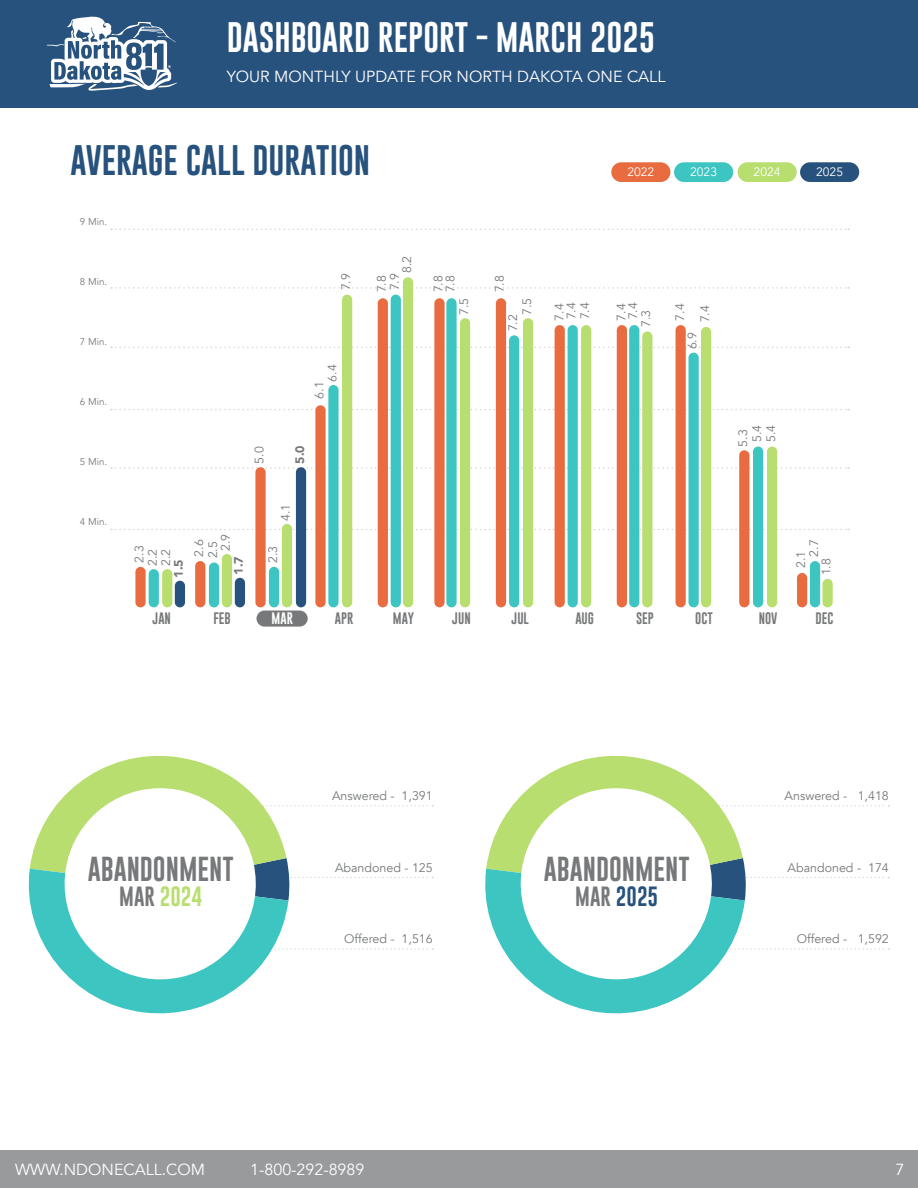
<style>
.page{position:relative;width:918px;height:1188px;background:#fff}
.page>*{position:absolute;margin:0;border:0;box-sizing:border-box;transform-origin:0 0}
.t1{font:31.2px "Gobold";color:#fff}
.t2{font:31.2px "Gobold";color:#27527d}
.t3{font:25.35px "Gobold";color:#76787a}
.t4{font:20.4px "Gobold";color:#b8de6f}
.t5{font:20.4px "Gobold";color:#27527d}
.t6{font:16.05px "Avenir";color:#fff}
.t7{font:12.45px "Avenir";color:#76787a}
.t8{font:12.3px "Avenir";color:#76787a}
.t9{font:900 12.3px "Avenir";color:#76787a}
.t10{font:12.15px "Gobold";color:#76787a}
.t11{font:12.15px "Avenir";color:#fff}
.t12{font:12.15px "Gobold";color:#787a7a}
.t13{font:12.15px "Gobold";color:#fff}
.t14{font:9.75px "Avenir";color:#76787a}
.s1{color:#76787a}
</style>
<div class="page">
<svg style="left:28px;top:755px;width:405px;height:259px"></svg>
<div style="left:257px;top:611px;width:51px;height:16px;background:#76787a;border-radius:8px"></div>
<svg style="left:111px;top:229px;width:738px;height:1px"></svg>
<svg style="left:111px;top:287px;width:738px;height:2px"></svg>
<svg style="left:111px;top:347px;width:738px;height:1px"></svg>
<svg style="left:111px;top:409px;width:738px;height:1px"></svg>
<svg style="left:111px;top:467px;width:738px;height:2px"></svg>
<svg style="left:111px;top:529px;width:738px;height:1px"></svg>
<div style="left:175px;top:581px;width:10px;height:26px;background:#27527d;border-radius:5px"></div>
<div style="left:135px;top:567px;width:11px;height:40px;background:#e96c41;border-radius:5px"></div>
<div style="left:0;top:0;width:918px;height:107px;background:#27527d"></div>
<div style="left:0;top:1150px;width:918px;height:38px;background:#989a9c"></div>
<svg style="left:47px;top:16px;width:131px;height:75px"></svg>
<svg style="left:485px;top:755px;width:404px;height:259px"></svg>
<svg style="left:55px;top:779px;width:210px;height:210px"></svg>
<svg style="left:511px;top:778px;width:211px;height:212px"></svg>
<div style="left:149px;top:569px;width:10px;height:38px;background:#3dc5c1;border-radius:5px"></div>
<div style="left:195px;top:561px;width:10px;height:46px;background:#e96c41;border-radius:5px"></div>
<div style="left:255px;top:467px;width:11px;height:140px;background:#e96c41;border-radius:5px"></div>
<div style="left:315px;top:405px;width:11px;height:202px;background:#e96c41;border-radius:5px"></div>
<div style="left:378px;top:298px;width:10px;height:309px;background:#e96c41;border-radius:5px"></div>
<div style="left:434px;top:298px;width:11px;height:309px;background:#e96c41;border-radius:5px"></div>
<div style="left:496px;top:298px;width:10px;height:309px;background:#e96c41;border-radius:5px"></div>
<div style="left:739px;top:450px;width:10px;height:157px;background:#e96c41;border-radius:5px"></div>
<div style="left:797px;top:573px;width:10px;height:34px;background:#e96c41;border-radius:5px"></div>
<div style="left:209px;top:563px;width:10px;height:44px;background:#3dc5c1;border-radius:5px"></div>
<div style="left:269px;top:567px;width:10px;height:40px;background:#3dc5c1;border-radius:5px"></div>
<div style="left:328px;top:385px;width:11px;height:222px;background:#3dc5c1;border-radius:5px"></div>
<div style="left:391px;top:295px;width:10px;height:312px;background:#3dc5c1;border-radius:5px"></div>
<div style="left:446px;top:298px;width:11px;height:309px;background:#3dc5c1;border-radius:5px"></div>
<div style="left:509px;top:335px;width:10px;height:272px;background:#3dc5c1;border-radius:5px"></div>
<div style="left:568px;top:325px;width:10px;height:282px;background:#3dc5c1;border-radius:5px"></div>
<div style="left:629px;top:325px;width:10px;height:282px;background:#3dc5c1;border-radius:5px"></div>
<div style="left:676px;top:325px;width:10px;height:282px;background:#e96c41;border-radius:5px"></div>
<div style="left:617px;top:325px;width:10px;height:282px;background:#e96c41;border-radius:5px"></div>
<div style="left:555px;top:325px;width:10px;height:282px;background:#e96c41;border-radius:5px"></div>
<div style="left:688px;top:353px;width:11px;height:254px;background:#3dc5c1;border-radius:5px"></div>
<div style="left:753px;top:447px;width:10px;height:160px;background:#3dc5c1;border-radius:5px"></div>
<div style="left:810px;top:561px;width:10px;height:46px;background:#3dc5c1;border-radius:5px"></div>
<div style="left:162px;top:569px;width:10px;height:38px;background:#b8de6f;border-radius:5px"></div>
<div style="left:222px;top:554px;width:10px;height:53px;background:#b8de6f;border-radius:5px"></div>
<div style="left:282px;top:524px;width:10px;height:83px;background:#b8de6f;border-radius:5px"></div>
<div style="left:342px;top:295px;width:10px;height:312px;background:#b8de6f;border-radius:5px"></div>
<div style="left:403px;top:277px;width:10px;height:330px;background:#b8de6f;border-radius:5px"></div>
<div style="left:460px;top:318px;width:10px;height:289px;background:#b8de6f;border-radius:5px"></div>
<div style="left:523px;top:318px;width:10px;height:289px;background:#b8de6f;border-radius:5px"></div>
<div style="left:581px;top:325px;width:10px;height:282px;background:#b8de6f;border-radius:5px"></div>
<div style="left:642px;top:331px;width:10px;height:276px;background:#b8de6f;border-radius:5px"></div>
<div style="left:701px;top:327px;width:10px;height:280px;background:#b8de6f;border-radius:5px"></div>
<div style="left:767px;top:447px;width:10px;height:160px;background:#b8de6f;border-radius:5px"></div>
<div style="left:822px;top:579px;width:11px;height:28px;background:#b8de6f;border-radius:5px"></div>
<div style="left:674px;top:162px;width:59px;height:20px;background:#3dc5c1;border-radius:10px"></div>
<div style="left:738px;top:162px;width:59px;height:20px;background:#b8de6f;border-radius:10px"></div>
<div style="left:800px;top:162px;width:59px;height:20px;background:#27527d;border-radius:10px"></div>
<div style="left:611px;top:162px;width:59px;height:20px;background:#e96c41;border-radius:10px"></div>
<div style="left:235px;top:578px;width:10px;height:29px;background:#27527d;border-radius:5px"></div>
<div style="left:296px;top:467px;width:10px;height:140px;background:#27527d;border-radius:5px"></div>
<p class="t1" style="left:227px;top:17px;width:430px">DASHBOARD REPORT - MARCH 2025</p>
<p class="t6" style="left:227px;top:67px;width:440px">YOUR MONTHLY UPDATE FOR NORTH DAKOTA ONE CALL</p>
<p class="t2" style="left:70px;top:140px;width:301px">AVERAGE CALL DURATION</p>
<p class="t11" style="left:627px;top:165px;width:29px">2022</p>
<p class="t11" style="left:690px;top:165px;width:29px">2023</p>
<p class="t11" style="left:754px;top:165px;width:29px">2024</p>
<p class="t11" style="left:816px;top:165px;width:29px">2025</p>
<p class="t14" style="left:80px;top:216px;width:29px">9 Min.</p>
<p class="t14" style="left:80px;top:276px;width:29px">8 Min.</p>
<p class="t14" style="left:80px;top:336px;width:29px">7 Min.</p>
<p class="t14" style="left:80px;top:396px;width:29px">6 Min.</p>
<p class="t14" style="left:80px;top:456px;width:29px">5 Min.</p>
<p class="t14" style="left:80px;top:516px;width:29px">4 Min.</p>
<p class="t8" style="left:339px;top:290px;width:19px;rotate:-90deg">7.9</p>
<p class="t8" style="left:325px;top:382px;width:19px;rotate:-90deg">6.4</p>
<p class="t8" style="left:312px;top:399px;width:19px;rotate:-90deg">6.1</p>
<p class="t8" style="left:252px;top:464px;width:19px;rotate:-90deg">5.0</p>
<p class="t9" style="left:289px;top:464px;width:20px;rotate:-90deg">5.0</p>
<p class="t8" style="left:132px;top:563px;width:19px;rotate:-90deg">2.3</p>
<p class="t8" style="left:145px;top:566px;width:19px;rotate:-90deg">2.2</p>
<p class="t8" style="left:159px;top:566px;width:19px;rotate:-90deg">2.2</p>
<p class="t9" style="left:168px;top:578px;width:20px;rotate:-90deg">1.5</p>
<p class="t8" style="left:278px;top:521px;width:19px;rotate:-90deg">4.1</p>
<p class="t8" style="left:218px;top:551px;width:19px;rotate:-90deg">2.9</p>
<p class="t8" style="left:192px;top:557px;width:19px;rotate:-90deg">2.6</p>
<p class="t8" style="left:205px;top:558px;width:19px;rotate:-90deg">2.5</p>
<p class="t8" style="left:265px;top:563px;width:19px;rotate:-90deg">2.3</p>
<p class="t9" style="left:228px;top:575px;width:20px;rotate:-90deg">1.7</p>
<p class="t8" style="left:399px;top:273px;width:19px;rotate:-90deg">8.2</p>
<p class="t8" style="left:387px;top:290px;width:19px;rotate:-90deg">7.9</p>
<p class="t8" style="left:443px;top:292px;width:19px;rotate:-90deg">7.8</p>
<p class="t8" style="left:374px;top:292px;width:19px;rotate:-90deg">7.8</p>
<p class="t8" style="left:431px;top:292px;width:19px;rotate:-90deg">7.8</p>
<p class="t8" style="left:492px;top:292px;width:19px;rotate:-90deg">7.8</p>
<p class="t8" style="left:456px;top:315px;width:19px;rotate:-90deg">7.5</p>
<p class="t8" style="left:519px;top:315px;width:19px;rotate:-90deg">7.5</p>
<p class="t8" style="left:578px;top:319px;width:19px;rotate:-90deg">7.4</p>
<p class="t8" style="left:639px;top:327px;width:19px;rotate:-90deg">7.3</p>
<p class="t8" style="left:552px;top:321px;width:19px;rotate:-90deg">7.4</p>
<p class="t8" style="left:564px;top:319px;width:19px;rotate:-90deg">7.4</p>
<p class="t8" style="left:614px;top:321px;width:19px;rotate:-90deg">7.4</p>
<p class="t8" style="left:626px;top:319px;width:19px;rotate:-90deg">7.4</p>
<p class="t8" style="left:506px;top:331px;width:19px;rotate:-90deg">7.2</p>
<p class="t8" style="left:673px;top:321px;width:19px;rotate:-90deg">7.4</p>
<p class="t8" style="left:698px;top:322px;width:19px;rotate:-90deg">7.4</p>
<p class="t8" style="left:685px;top:349px;width:19px;rotate:-90deg">6.9</p>
<p class="t8" style="left:750px;top:442px;width:19px;rotate:-90deg">5.4</p>
<p class="t8" style="left:764px;top:442px;width:19px;rotate:-90deg">5.4</p>
<p class="t8" style="left:736px;top:447px;width:19px;rotate:-90deg">5.3</p>
<p class="t8" style="left:806px;top:557px;width:19px;rotate:-90deg">2.7</p>
<p class="t8" style="left:794px;top:568px;width:19px;rotate:-90deg">2.1</p>
<p class="t8" style="left:819px;top:575px;width:19px;rotate:-90deg">1.8</p>
<p class="t12" style="left:575px;top:610px;width:20px">AUG</p>
<p class="t12" style="left:636px;top:611px;width:19px">SEP</p>
<p class="t10" style="left:153px;top:611px;width:20px">JAN</p>
<p class="t10" style="left:213px;top:611px;width:19px">FEB</p>
<p class="t13" style="left:272px;top:611px;width:23px">MAR</p>
<p class="t10" style="left:335px;top:611px;width:20px">APR</p>
<p class="t10" style="left:393px;top:611px;width:23px">MAY</p>
<p class="t10" style="left:452px;top:611px;width:20px">JUN</p>
<p class="t10" style="left:512px;top:611px;width:19px">JUL</p>
<p class="t12" style="left:695px;top:611px;width:19px">OCT</p>
<p class="t12" style="left:759px;top:611px;width:20px">NOV</p>
<p class="t12" style="left:816px;top:611px;width:19px">DEC</p>
<p class="t3" style="left:88px;top:853px;width:147px">ABANDONMENT</p>
<p class="t4" style="left:119px;top:883px;width:85px"><span class="s1">MAR</span> 2024</p>
<p class="t7" style="left:332px;top:788px;width:102px">Answered - 1,391</p>
<p class="t7" style="left:335px;top:860px;width:99px">Abandoned - 125</p>
<p class="t7" style="left:344px;top:931px;width:90px">Offered - 1,516</p>
<p class="t3" style="left:544px;top:853px;width:147px">ABANDONMENT</p>
<p class="t5" style="left:575px;top:883px;width:85px"><span class="s1">MAR</span> 2025</p>
<p class="t7" style="left:785px;top:788px;width:106px">Answered - 1,418</p>
<p class="t7" style="left:788px;top:860px;width:103px">Abandoned - 174</p>
<p class="t7" style="left:797px;top:931px;width:93px">Offered - 1,592</p>
<p class="t6" style="left:15px;top:1160px;width:192px">WWW.NDONECALL.COM</p>
<p class="t6" style="left:250px;top:1160px;width:116px">1-800-292-8989</p>
<p class="t6" style="left:896px;top:1160px;width:10px">7</p>
</div>
